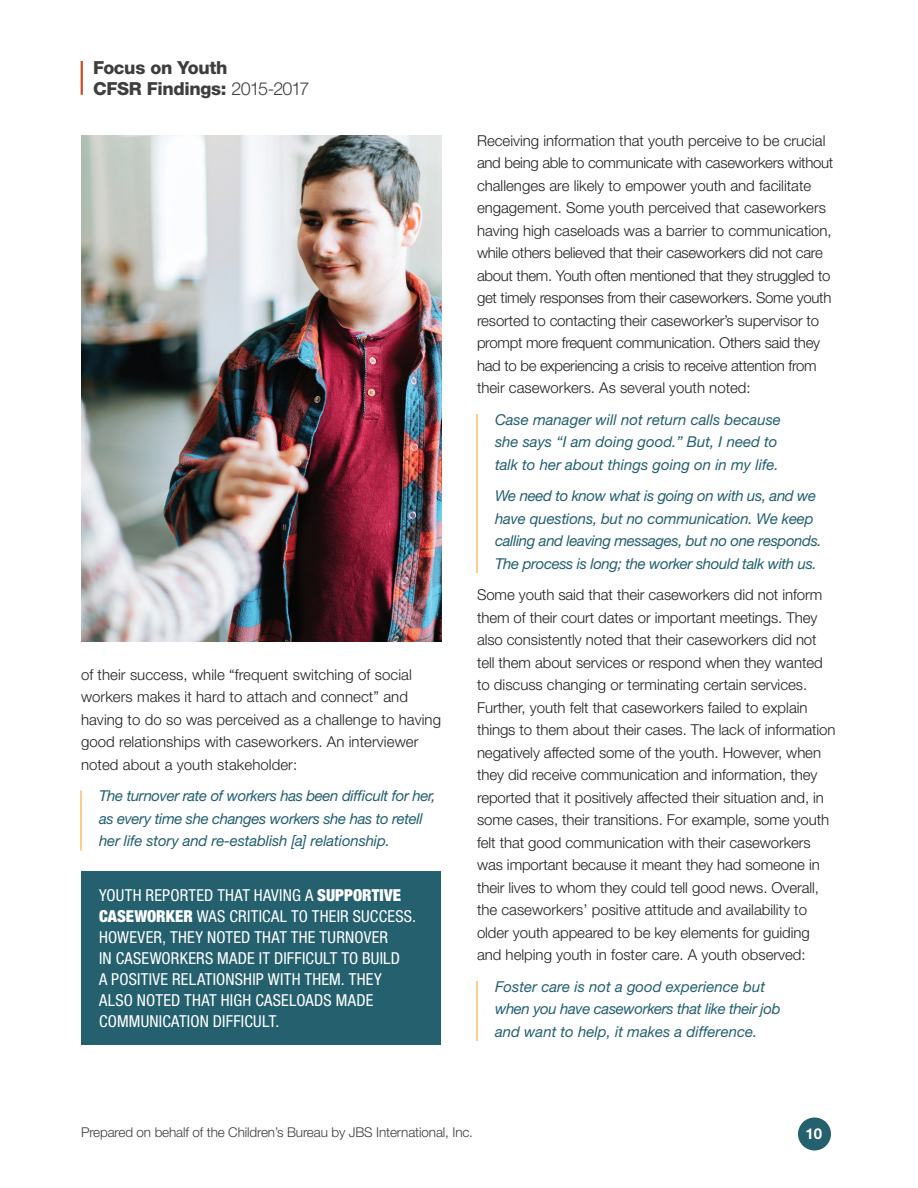
<style>
.page{position:relative;width:918px;height:1188px;background:#fff}
.page>*{position:absolute;margin:0;border:0;box-sizing:border-box;transform-origin:0 0}
.t1{font:800 18px/21px "Helvetica Neue LT Std";letter-spacing:-.02em;color:#3e3e3f}
.t2{font:condensed 16.5px/21px "Helvetica Neue LT Std";letter-spacing:.015em;color:#fff}
.t3{font:300 15px/22.5px "Helvetica Neue LT Std";letter-spacing:-.005em;color:#231f20}
.t4{font:italic 15px/22.5px "Helvetica Neue LT Std";letter-spacing:-.02em;color:#24606e}
.t5{font:italic 15px/22.5px "Helvetica Neue LT Std";color:#24606e}
.t6{font:700 15px "Helvetica Neue LT Std";color:#fff}
.t7{font:300 13.5px "Helvetica Neue LT Std";letter-spacing:-.01em;color:#3e3e3f}
.s1{font-weight:300}
.s2{font-weight:900}
</style>
<div class="page">
<hr style="left:81px;top:61px;width:2px;height:34px;background:#c84f27">
<div style="left:798px;top:1118px;width:33px;height:32px;background:#24606e;border-radius:50%"></div>
<hr style="left:80px;top:790px;width:2px;height:60px;background:#f9a43a">
<img style="left:81px;top:135px;width:360px;height:507px">
<div style="left:81px;top:872px;width:360px;height:174px;background:#24606e"></div>
<hr style="left:476px;top:414px;width:2px;height:159px;background:#f9a43a">
<hr style="left:476px;top:981px;width:2px;height:60px;background:#f9a43a">
<p class="t1" style="left:93px;top:57px;width:218px">Focus on Youth<br>CFSR Findings: <span class="s1">2015-2017</span></p>
<p class="t3" style="left:81px;top:663px;width:362px">of their success, while “frequent switching of social workers makes it hard to attach and connect” and having to do so was perceived as a challenge to having good relationships with caseworkers. An interviewer noted about a youth stakeholder:</p>
<p class="t4" style="left:99px;top:784px;width:338px">The turnover rate of workers has been difficult for her, as every time she changes workers she has to retell her life story and re-establish [a] relationship.</p>
<p class="t2" style="left:99px;top:885px;width:319px">YOUTH REPORTED THAT HAVING A <span class="s2">SUPPORTIVE CASEWORKER</span> WAS CRITICAL TO THEIR SUCCESS.<br>HOWEVER, THEY NOTED THAT THE TURNOVER<br>IN CASEWORKERS MADE IT DIFFICULT TO BUILD<br>A POSITIVE RELATIONSHIP WITH THEM. THEY ALSO NOTED THAT HIGH CASELOADS MADE COMMUNICATION DIFFICULT.</p>
<p class="t3" style="left:477px;top:129px;width:358px">Receiving information that youth perceive to be crucial and being able to communicate with caseworkers without challenges are likely to empower youth and facilitate engagement. Some youth perceived that caseworkers having high caseloads was a barrier to communication, while others believed that their caseworkers did not care about them. Youth often mentioned that they struggled to get timely responses from their caseworkers. Some youth resorted to contacting their caseworker’s supervisor to prompt more frequent communication. Others said they had to be experiencing a crisis to receive attention from their caseworkers. As several youth noted:</p>
<p class="t5" style="left:495px;top:408px;width:288px">Case manager will not return calls because she says “I am doing good.” But, I need to talk to her about things going on in my life.</p>
<p class="t4" style="left:495px;top:484px;width:328px">We need to know what is going on with us, and we have questions, but no communication. We keep calling and leaving messages, but no one responds.<br>The process is long; the worker should talk with us.</p>
<p class="t3" style="left:477px;top:583px;width:360px">Some youth said that their caseworkers did not inform them of their court dates or important meetings. They also consistently noted that their caseworkers did not tell them about services or respond when they wanted to discuss changing or terminating certain services.<br>Further, youth felt that caseworkers failed to explain things to them about their cases. The lack of information negatively affected some of the youth. However, when they did receive communication and information, they reported that it positively affected their situation and, in some cases, their transitions. For example, some youth felt that good communication with their caseworkers was important because it meant they had someone in their lives to whom they could tell good news. Overall, the caseworkers’ positive attitude and availability to older youth appeared to be key elements for guiding and helping youth in foster care. A youth observed:</p>
<p class="t5" style="left:495px;top:975px;width:287px">Foster care is not a good experience but when you have caseworkers that like their job and want to help, it makes a difference.</p>
<p class="t7" style="left:81px;top:1124px;width:394px">Prepared on behalf of the Children’s Bureau by JBS International, Inc.</p>
<p class="t6" style="left:805px;top:1125px;width:18px">10</p>
</div>
